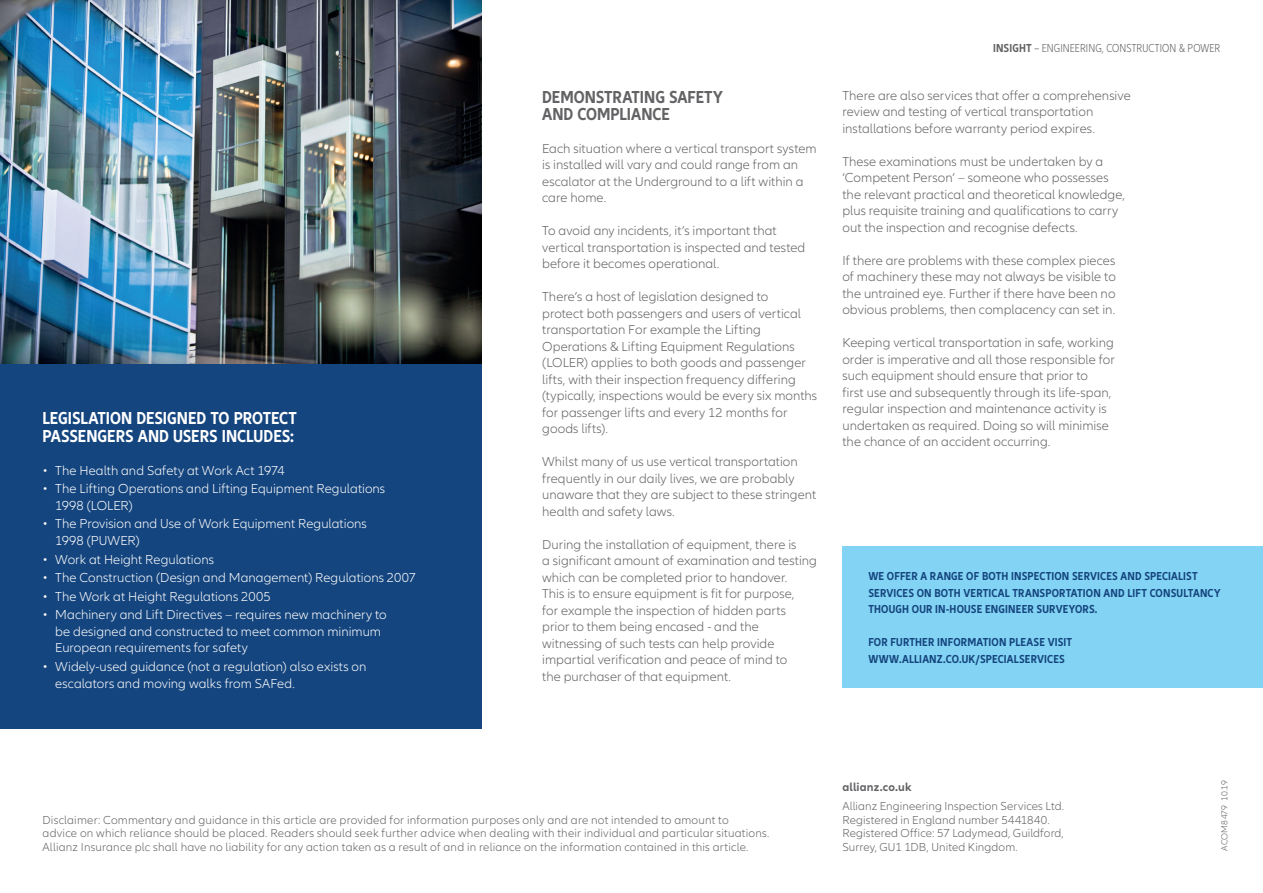
<style>
.page{position:relative;width:1263px;height:893px;background:#fff}
.page>*{position:absolute;margin:0;border:0;box-sizing:border-box;transform-origin:0 0}
.t1{font:700 condensed 18px/18px "Allianz Neo";color:#fff}
.t2{font:700 condensed 18px/16.5px "Allianz Neo";color:#636366}
.t3{font:300 13.5px/16.5px "Allianz Neo";letter-spacing:.005em;color:#636366}
.t4{font:300 13.5px/16.5px "Allianz Neo";letter-spacing:.005em;color:#fff}
.t5{font:300 12px/13.5px "Allianz Neo";letter-spacing:.015em;color:#636366}
.t6{font:700 condensed 12px/16.5px "Allianz Neo";letter-spacing:.015em;color:#15457e}
.t7{font:300 condensed 12px "Allianz Neo";letter-spacing:.01em;color:#636366}
.t8{font:700 12px "Allianz Neo";letter-spacing:.01em;color:#636366}
.t9{font:300 9px "Allianz Neo";color:#636366}
.s1{font-weight:700}
.s2{font-weight:400}
</style>
<div class="page">
<img style="left:0;top:0;width:482px;height:364px">
<div style="left:0;top:364px;width:482px;height:364px;background:#15457e"></div>
<div style="left:842px;top:546px;width:421px;height:142px;background:#83d4f4"></div>
<h1 class="t1" style="left:43px;top:409px;width:256px">LEGISLATION DESIGNED TO PROTECT<br>PASSENGERS AND USERS INCLUDES:</h1>
<p class="t4" style="left:43px;top:462px;width:244px">• The Health and Safety at Work Act 1974</p>
<p class="t4" style="left:55px;top:481px;width:331px;text-indent:-13px">• The Lifting Operations and Lifting Equipment Regulations<br>1998 (LOLER)</p>
<p class="t4" style="left:55px;top:516px;width:313px;text-indent:-13px">• The Provision and Use of Work Equipment Regulations<br>1998 (PUWER)</p>
<p class="t4" style="left:43px;top:551px;width:173px">• Work at Height Regulations</p>
<p class="t4" style="left:43px;top:570px;width:375px">• The Construction (Design and Management) Regulations 2007</p>
<p class="t4" style="left:43px;top:588px;width:230px">• The Work at Height Regulations 2005</p>
<p class="t4" style="left:55px;top:607px;width:333px;text-indent:-13px">• Machinery and Lift Directives – requires new machinery to be designed and constructed to meet common minimum<br>European requirements for safety</p>
<p class="t4" style="left:55px;top:659px;width:313px;text-indent:-13px">• Widely-used guidance (not a regulation) also exists on escalators and moving walks from SAFed.</p>
<h1 class="t2" style="left:542px;top:89px;width:182px">DEMONSTRATING SAFETY<br>AND COMPLIANCE</h1>
<p class="t3" style="left:542px;top:140px;width:276px">Each situation where a vertical transport system is installed will vary and could range from an escalator at the Underground to a lift within a care home.</p>
<p class="t3" style="left:542px;top:223px;width:265px">To avoid any incidents, it’s important that vertical transportation is inspected and tested before it becomes operational.</p>
<p class="t3" style="left:542px;top:289px;width:277px">There’s a host of legislation designed to<br>protect both passengers and users of vertical transportation For example the Lifting Operations &amp; Lifting Equipment Regulations (LOLER) applies to both goods and passenger lifts, with their inspection frequency differing (typically, inspections would be every six months for passenger lifts and every 12 months for goods lifts).</p>
<p class="t3" style="left:542px;top:454px;width:276px">Whilst many of us use vertical transportation frequently in our daily lives, we are probably unaware that they are subject to these stringent health and safety laws.</p>
<p class="t3" style="left:542px;top:536px;width:276px">During the installation of equipment, there is<br>a significant amount of examination and testing which can be completed prior to handover.<br>This is to ensure equipment is fit for purpose,<br>for example the inspection of hidden parts<br>prior to them being encased - and the witnessing of such tests can help provide impartial verification and peace of mind to<br>the purchaser of that equipment.</p>
<p class="t7" style="left:993px;top:41px;width:229px"><span class="s1">INSIGHT</span> <span class="s2">–</span> ENGINEERING, CONSTRUCTION &amp; POWER</p>
<p class="t3" style="left:842px;top:87px;width:290px">There are also services that offer a comprehensive review and testing of vertical transportation installations before warranty period expires.</p>
<p class="t3" style="left:842px;top:153px;width:284px">These examinations must be undertaken by a ‘Competent Person’ – someone who possesses the relevant practical and theoretical knowledge, plus requisite training and qualifications to carry out the inspection and recognise defects.</p>
<p class="t3" style="left:842px;top:252px;width:275px;text-align:justify">If there are problems with these complex pieces of machinery these may not always be visible to the untrained eye. Further if there have been no obvious problems, then complacency can set in.</p>
<p class="t3" style="left:842px;top:335px;width:274px">Keeping vertical transportation in safe, working order is imperative and all those responsible for such equipment should ensure that prior to<br>first use and subsequently through its life-span, regular inspection and maintenance activity is undertaken as required. Doing so will minimise the chance of an accident occurring.</p>
<p class="t6" style="left:868px;top:568px;width:354px">WE OFFER A RANGE OF BOTH INSPECTION SERVICES AND SPECIALIST<br>SERVICES ON BOTH VERTICAL TRANSPORTATION AND LIFT CONSULTANCY<br>THOUGH OUR IN-HOUSE ENGINEER SURVEYORS.</p>
<p class="t6" style="left:868px;top:634px;width:205px">FOR FURTHER INFORMATION PLEASE VISIT<br>WWW.ALLIANZ.CO.UK/SPECIALSERVICES</p>
<p class="t5" style="left:43px;top:813px;width:728px">Disclaimer: Commentary and guidance in this article are provided for information purposes only and are not intended to amount to<br>advice on which reliance should be placed. Readers should seek further advice when dealing with their individual and particular situations.<br>Allianz Insurance plc shall have no liability for any action taken as a result of and in reliance on the information contained in this article.</p>
<p class="t8" style="left:842px;top:779px;width:71px">allianz.co.uk</p>
<p class="t5" style="left:842px;top:800px;width:223px">Allianz Engineering Inspection Services Ltd.<br>Registered in England number 5441840.<br>Registered Office: 57 Ladymead, Guildford, Surrey, GU1 1DB, United Kingdom.</p>
<p class="t9" style="left:1219px;top:851px;width:72px;rotate:-90deg">ACOM8479 10.19</p>
</div>
